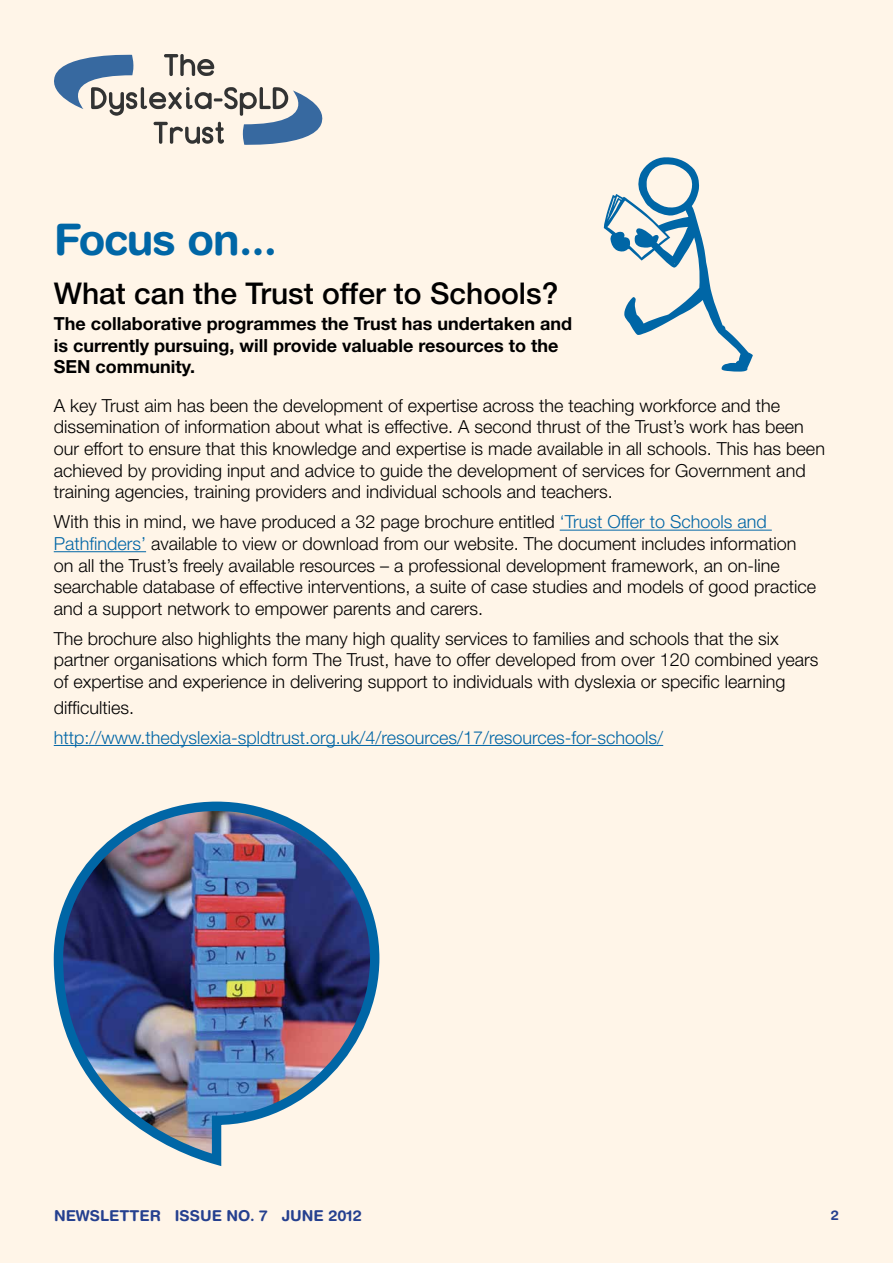
<style>
.page{position:relative;width:893px;height:1263px;background:#fff5e8}
.page>*{position:absolute;margin:0;border:0;box-sizing:border-box;transform-origin:0 0}
.t1{font:700 43.5px "Helvetica Rounded";color:#0066a6}
.t2{font:500 30px "Helvetica Neue";color:#000}
.t3{font:300 18px/21.6px "Helvetica Neue";color:#000}
.t4{font:700 18px/21.6px "Helvetica Neue";color:#000}
.t5{font:300 18px "Helvetica Neue";color:#0066a6}
.t6{font:700 15px "Helvetica Rounded";color:#25408f}
.t7{font:700 13.5px "Helvetica Rounded";color:#25408f}
.s1{color:#0066a6}
</style>
<div class="page">
<svg style="left:54px;top:54px;width:269px;height:91px"></svg>
<hr style="left:560px;top:530px;width:212px;height:1px;background:#0066a6">
<hr style="left:54px;top:551px;width:92px;height:1px;background:#0066a6">
<hr style="left:54px;top:745px;width:609px;height:1px;background:#0066a6">
<svg style="left:604px;top:157px;width:149px;height:215px"></svg>
<img style="left:53px;top:801px;width:327px;height:365px">
<h1 class="t1" style="left:54px;top:213px;width:225px">FOCUS ON...</h1>
<h2 class="t2" style="left:54px;top:275px;width:506px">What can the Trust offer to Schools?</h2>
<p class="t4" style="left:54px;top:312px;width:520px">The collaborative programmes the Trust has undertaken and is currently pursuing, will provide valuable resources to the<br>SEN community.</p>
<p class="t3" style="left:54px;top:394px;width:773px">A key Trust aim has been the development of expertise across the teaching workforce and the dissemination of information about what is effective. A second thrust of the Trust’s work has been our effort to ensure that this knowledge and expertise is made available in all schools. This has been achieved by providing input and advice to guide the development of services for Government and training agencies, training providers and individual schools and teachers.</p>
<p class="t3" style="left:54px;top:511px;width:764px">With this in mind, we have produced a 32 page brochure entitled <span class="s1">‘Trust Offer to Schools and Pathfinders’</span> available to view or download from our website. The document includes information on all the Trust’s freely available resources – a professional development framework, an on-line searchable database of effective interventions, a suite of case studies and models of good practice and a support network to empower parents and carers.</p>
<p class="t3" style="left:54px;top:627px;width:766px">The brochure also highlights the many high quality services to families and schools that the six partner organisations which form The Trust, have to offer developed from over 120 combined years of expertise and experience in delivering support to individuals with dyslexia or specific learning</p>
<p class="t3" style="left:54px;top:696px;width:82px">difficulties.</p>
<p class="t5" style="left:54px;top:726px;width:611px">http://www.thedyslexia-spldtrust.org.uk/4/resources/17/resources-for-schools/</p>
<p class="t6" style="left:54px;top:1206px;width:309px">NEWSLETTER ISSUE NO. 7 JUNE 2012</p>
<p class="t7" style="left:831px;top:1206px;width:10px">2</p>
</div>
